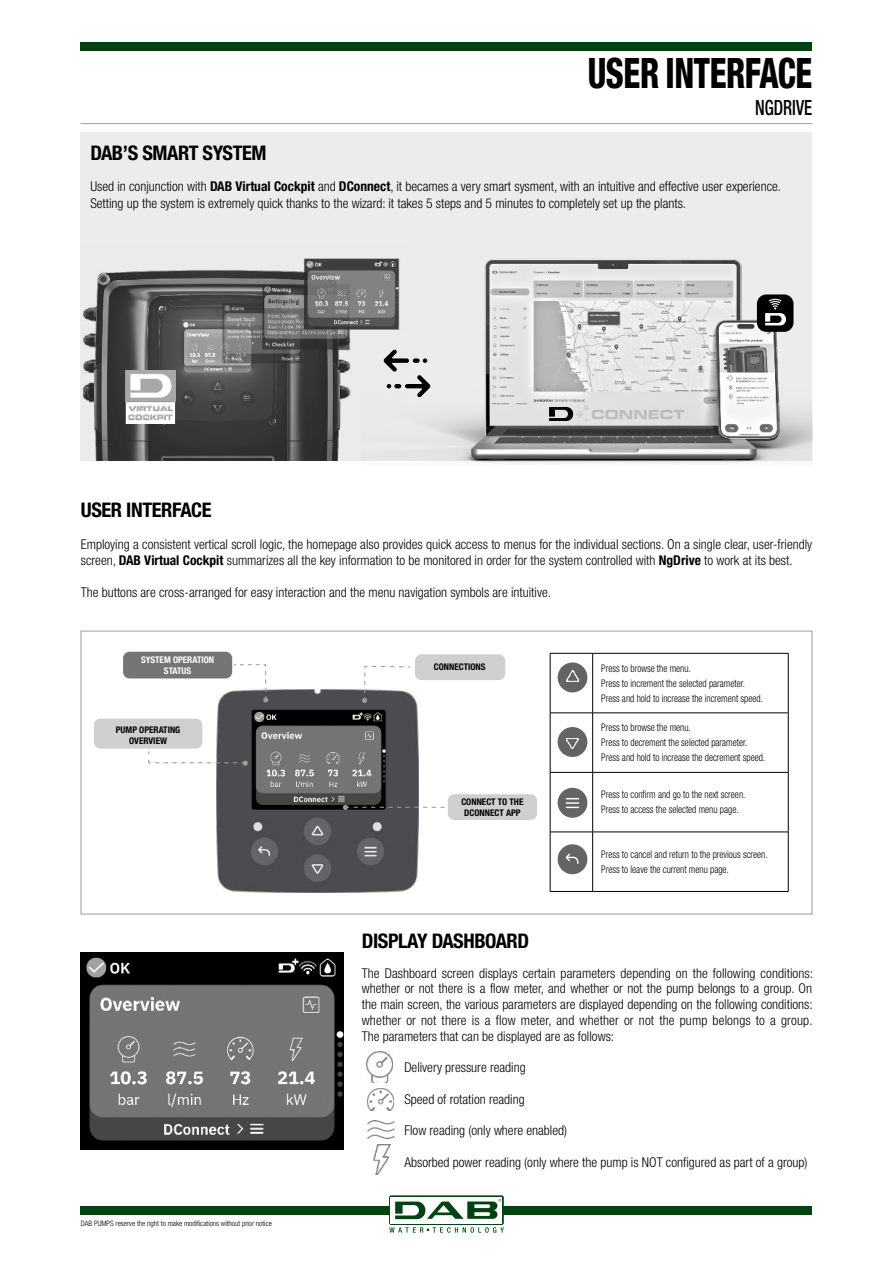
<style>
.page{position:relative;width:893px;height:1263px;background:#fff}
.page>*{position:absolute;margin:0;border:0;box-sizing:border-box;transform-origin:0 0}
.t1{font:800 condensed 42px "Helvetica Neue LT Std";letter-spacing:-.01em;color:#000;scale:.8 1}
.t2{font:500 condensed 21px "Helvetica Neue LT Std";color:#000;scale:.8 1}
.t3{font:700 condensed 20.1px "Helvetica Neue LT Std";letter-spacing:-.02em;color:#000}
.t4{font:300 condensed 13.5px/15.8px "Helvetica Neue LT Std";color:#000}
.t5{font:300 condensed 10.5px/15px "Helvetica Neue LT Std";color:#000;scale:.9 1}
.t6{font:700 condensed 9.15px/10.9px "Helvetica Neue LT Std";color:#000;text-align:center}
.t7{font:700 condensed 9.15px/10.9px "Helvetica Neue LT Std";color:#fff;text-align:center}
.t8{font:300 condensed 7.5px "Helvetica Neue LT Std";color:#000}
.s1{font-weight:700}
</style>
<div class="page">
<div style="left:81px;top:1206px;width:731px;height:9px;background:#004311"></div>
<div style="left:81px;top:43px;width:731px;height:8px;background:#004311"></div>
<div style="left:389px;top:1195px;width:115px;height:30px;background:linear-gradient(to right,#fff,#fff);border-radius:2px"></div>
<div style="left:391px;top:1197px;width:111px;height:26px;background:#fff"></div>
<svg style="left:389px;top:1227px;width:115px;height:6px"></svg>
<svg style="left:395px;top:1199px;width:106px;height:20px"></svg>
<div style="left:81px;top:132px;width:731px;height:328px;background:#ececec"></div>
<hr style="left:81px;top:123px;width:731px;height:1px;background:#9d9c9c">
<img style="left:83px;top:258px;width:279px;height:202px">
<img style="left:362px;top:258px;width:450px;height:205px">
<svg style="left:383px;top:349px;width:48px;height:48px"></svg>
<div style="left:757px;top:294px;width:36px;height:38px;background:#000;border-radius:9px"></div>
<svg style="left:765px;top:299px;width:21px;height:26px"></svg>
<svg style="left:549px;top:404px;width:135px;height:17px"></svg>
<img style="left:126px;top:370px;width:49px;height:54px">
<hr style="left:550px;top:653px;width:43px;height:1px;background:#000">
<hr style="left:550px;top:653px;width:1px;height:60px;background:#000">
<hr style="left:593px;top:653px;width:195px;height:1px;background:#000">
<hr style="left:592px;top:653px;width:1px;height:60px;background:#000">
<hr style="left:788px;top:653px;width:1px;height:60px;background:#000">
<hr style="left:550px;top:713px;width:43px;height:1px;background:#000">
<hr style="left:550px;top:713px;width:1px;height:59px;background:#000">
<hr style="left:593px;top:713px;width:195px;height:1px;background:#000">
<hr style="left:592px;top:713px;width:1px;height:59px;background:#000">
<hr style="left:788px;top:713px;width:1px;height:59px;background:#000">
<hr style="left:550px;top:772px;width:43px;height:1px;background:#000">
<hr style="left:550px;top:773px;width:1px;height:59px;background:#000">
<hr style="left:593px;top:772px;width:195px;height:1px;background:#000">
<hr style="left:592px;top:773px;width:1px;height:59px;background:#000">
<hr style="left:788px;top:773px;width:1px;height:59px;background:#000">
<hr style="left:550px;top:832px;width:43px;height:1px;background:#000">
<hr style="left:550px;top:832px;width:1px;height:59px;background:#000">
<hr style="left:593px;top:832px;width:195px;height:1px;background:#000">
<hr style="left:592px;top:832px;width:1px;height:59px;background:#000">
<hr style="left:788px;top:832px;width:1px;height:59px;background:#000">
<hr style="left:550px;top:891px;width:43px;height:1px;background:#000">
<hr style="left:593px;top:891px;width:195px;height:1px;background:#000">
<div style="left:558px;top:788px;width:29px;height:30px;background:#646463;border-radius:50%"></div>
<svg style="left:566px;top:798px;width:13px;height:10px"></svg>
<div style="left:558px;top:844px;width:29px;height:30px;background:#646463;border-radius:50%"></div>
<svg style="left:566px;top:853px;width:12px;height:11px"></svg>
<div style="left:558px;top:662px;width:29px;height:30px;background:#646463;border-radius:50%"></div>
<svg style="left:566px;top:671px;width:12px;height:10px"></svg>
<div style="left:558px;top:727px;width:29px;height:30px;background:#646463;border-radius:50%"></div>
<svg style="left:566px;top:738px;width:12px;height:10px"></svg>
<img style="left:216px;top:690px;width:203px;height:203px">
<img style="left:252px;top:709px;width:134px;height:101px">
<div style="left:94px;top:719px;width:108px;height:30px;background:#cfcfcf;border-radius:6px"></div>
<div style="left:123px;top:652px;width:109px;height:26px;background:#757574;border-radius:6px"></div>
<div style="left:415px;top:654px;width:90px;height:26px;background:#cfcfcf;border-radius:6px"></div>
<svg style="left:233px;top:664px;width:35px;height:38px"></svg>
<svg style="left:362px;top:665px;width:49px;height:38px"></svg>
<svg style="left:148px;top:750px;width:100px;height:16px"></svg>
<div style="left:448px;top:794px;width:89px;height:26px;background:#cfcfcf;border-radius:6px"></div>
<svg style="left:343px;top:805px;width:102px;height:5px"></svg>
<img style="left:81px;top:952px;width:262px;height:197px">
<img style="left:366px;top:1051px;width:26px;height:32px">
<img style="left:368px;top:1088px;width:25px;height:23px">
<img style="left:367px;top:1121px;width:27px;height:17px">
<img style="left:373px;top:1145px;width:17px;height:30px">
<h1 class="t1" style="left:588px;top:58px;width:282px">USER INTERFACE</h1>
<h2 class="t2" style="left:755px;top:100px;width:73px">NGDRIVE</h2>
<h3 class="t3" style="left:90px;top:142px;width:178px">DAB’S SMART SYSTEM</h3>
<p class="t4" style="left:90px;top:180px;width:692px;line-height:16.2px">Used in conjunction with <span class="s1">DAB Virtual Cockpit</span> and <span class="s1">DConnect</span>, it becames a very smart sysment, with an intuitive and effective user experience.<br>Setting up the system is extremely quick thanks to the wizard: it takes 5 steps and 5 minutes to completely set up the plants.</p>
<h3 class="t3" style="left:81px;top:499px;width:132px">USER INTERFACE</h3>
<p class="t4" style="left:81px;top:537px;width:733px;line-height:16.2px">Employing a consistent vertical scroll logic, the homepage also provides quick access to menus for the individual sections. On a single clear, user-friendly screen, <span class="s1">DAB Virtual Cockpit</span> summarizes all the key information to be monitored in order for the system controlled with <span class="s1">NgDrive</span> to work at its best.</p>
<p class="t4" style="left:81px;top:585px;width:472px">The buttons are cross-arranged for easy interaction and the menu navigation symbols are intuitive.</p>
<p class="t7" style="left:141px;top:655px;width:75px">SYSTEM OPERATION<br>STATUS</p>
<p class="t6" style="left:116px;top:724px;width:66px">PUMP OPERATING<br>OVERVIEW</p>
<p class="t8" style="left:81px;top:1220px;width:193px">DAB PUMPS reserve the right to make modifications without prior notice</p>
<p class="t6" style="left:434px;top:661px;width:53px">CONNECTIONS</p>
<p class="t6" style="left:461px;top:796px;width:64px">CONNECT TO THE<br>DCONNECT APP</p>
<p class="t5" style="left:601px;top:661px;width:181px">Press to browse the menu.<br>Press to increment the selected parameter.<br>Press and hold to increase the increment speed.</p>
<p class="t5" style="left:601px;top:721px;width:184px">Press to browse the menu.<br>Press to decrement the selected parameter.<br>Press and hold to increase the decrement speed.</p>
<p class="t5" style="left:601px;top:788px;width:162px">Press to confirm and go to the next screen.<br>Press to access the selected menu page.</p>
<p class="t5" style="left:601px;top:848px;width:186px">Press to cancel and return to the previous screen.<br>Press to leave the current menu page.</p>
<h3 class="t3" style="left:362px;top:930px;width:169px">DISPLAY DASHBOARD</h3>
<p class="t4" style="left:362px;top:966px;width:453px;text-align:justify">The Dashboard screen displays certain parameters depending on the following conditions: whether or not there is a flow meter, and whether or not the pump belongs to a group. On the main screen, the various parameters are displayed depending on the following conditions: whether or not there is a flow meter, and whether or not the pump belongs to a group.<br>The parameters that can be displayed are as follows:</p>
<p class="t4" style="left:404px;top:1060px;width:123px">Delivery pressure reading</p>
<p class="t4" style="left:404px;top:1092px;width:122px">Speed of rotation reading</p>
<p class="t4" style="left:404px;top:1123px;width:164px">Flow reading (only where enabled)</p>
<p class="t4" style="left:404px;top:1155px;width:405px">Absorbed power reading (only where the pump is NOT configured as part of a group)</p>
</div>
